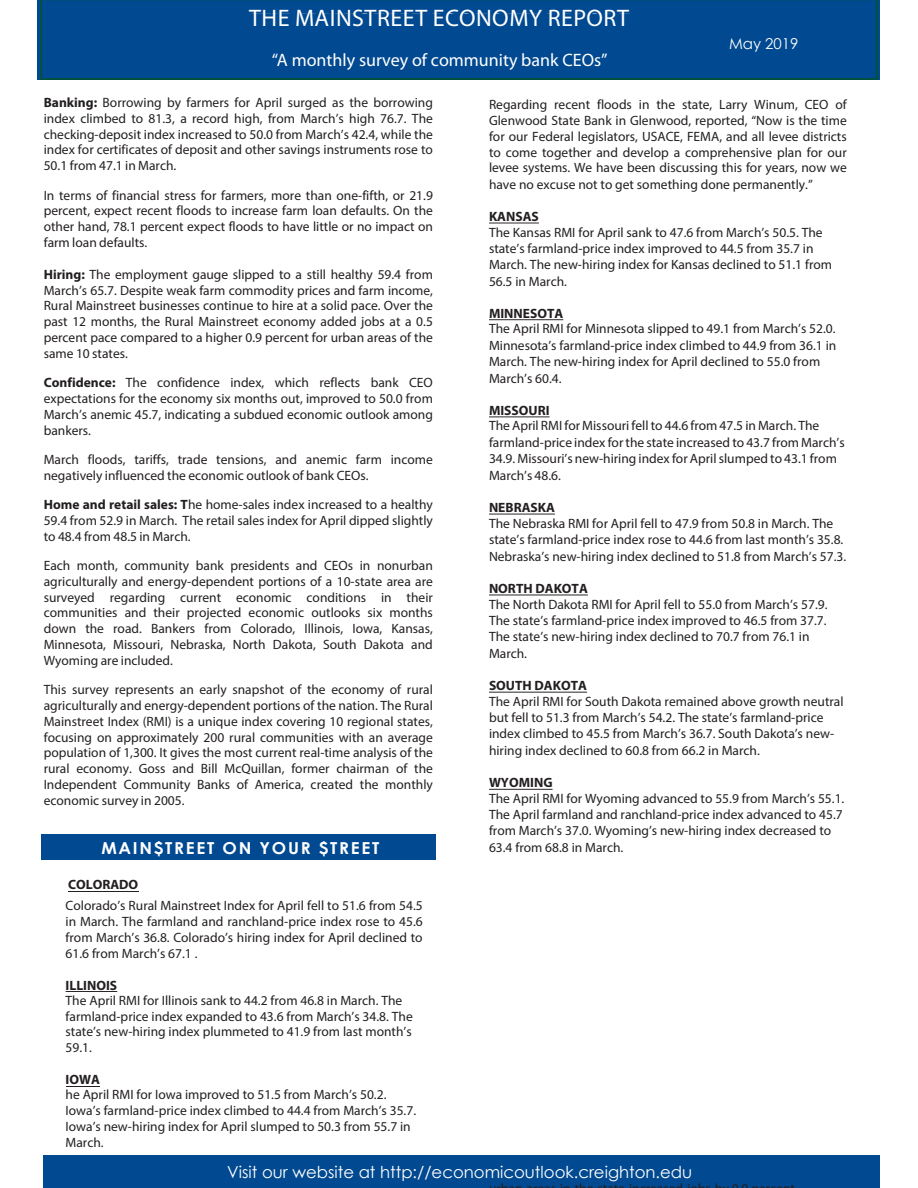
<style>
.page{position:relative;width:918px;height:1188px;background:#fff}
.page>*{position:absolute;margin:0;border:0;box-sizing:border-box;transform-origin:0 0}
.t1{font:24px "Myriad Pro";letter-spacing:.02em;color:#fff}
.t2{font:24px "Impact";letter-spacing:.1em;color:#fff}
.t3{font:18px "Myriad Pro";color:#fff}
.t4{font:16.5px "Century Gothic";color:#fff}
.t5{font:700 16.5px "Century Gothic";letter-spacing:.1em;color:#fff;scale:1.04 1}
.t6{font:15px "Century Gothic";color:#fff}
.Paragraph_Style_1{font:13.5px/15.8px "Myriad Pro";color:#231f20;text-align:justify}
.karan_last_month{font:13.5px/15.6px "Myriad Pro";color:#231f20}
.s1{font-weight:700}
</style>
<div class="page">
<div style="left:43px;top:1155px;width:837px;height:33px;background:#014990"></div>
<div style="left:40px;top:0;width:838px;height:80px;background:#014990"></div>
<div style="left:249px;top:14px;width:393px;height:34px;background:#014990"></div>
<div style="left:41px;top:834px;width:395px;height:26px;background:#014990"></div>
<hr style="left:68px;top:891px;width:70px;height:1px;background:#231f20">
<hr style="left:489px;top:223px;width:50px;height:1px;background:#231f20">
<hr style="left:489px;top:319px;width:74px;height:1px;background:#231f20">
<hr style="left:489px;top:417px;width:61px;height:1px;background:#231f20">
<hr style="left:489px;top:514px;width:66px;height:1px;background:#231f20">
<hr style="left:489px;top:595px;width:99px;height:1px;background:#231f20">
<hr style="left:489px;top:692px;width:98px;height:1px;background:#231f20">
<hr style="left:489px;top:789px;width:64px;height:1px;background:#231f20">
<hr style="left:66px;top:991px;width:51px;height:1px;background:#231f20">
<hr style="left:66px;top:1086px;width:34px;height:1px;background:#231f20">
<h1 class="t1" style="left:249px;top:3px;width:381px">THE MAINSTREET ECONOMY REPORT</h1>
<h1 class="t2" style="left:252px;top:5px;width:380px">THE MAINSTEET ECONOMY REPORT</h1>
<h2 class="t3" style="left:272px;top:49px;width:337px">“A monthly survey of community bank CEOs”</h2>
<p class="t6" style="left:729px;top:33px;width:71px">May 2019</p>
<p class="Paragraph_Style_1" style="left:44px;top:94px;width:391px"><span class="s1">Banking:</span> Borrowing by farmers for April surged as the borrowing index climbed to 81.3, a record high, from March’s high 76.7. The checking-deposit index increased to 50.0 from March’s 42.4, while the index for certificates of deposit and other savings instruments rose to 50.1 from 47.1 in March.</p>
<p class="Paragraph_Style_1" style="left:44px;top:187px;width:391px">In terms of financial stress for farmers, more than one-fifth, or 21.9 percent, expect recent floods to increase farm loan defaults. On the other hand, 78.1 percent expect floods to have little or no impact on farm loan defaults.</p>
<p class="Paragraph_Style_1" style="left:44px;top:266px;width:391px"><span class="s1">Hiring:</span> The employment gauge slipped to a still healthy 59.4 from March’s 65.7. Despite weak farm commodity prices and farm income, Rural Mainstreet businesses continue to hire at a solid pace. Over the past 12 months, the Rural Mainstreet economy added jobs at a 0.5 percent pace compared to a higher 0.9 percent for urban areas of the same 10 states.</p>
<p class="Paragraph_Style_1" style="left:44px;top:374px;width:391px"><span class="s1">Confidence:</span> The confidence index, which reflects bank CEO expectations for the economy six months out, improved to 50.0 from March’s anemic 45.7, indicating a subdued economic outlook among bankers.</p>
<p class="Paragraph_Style_1" style="left:44px;top:451px;width:391px">March floods, tariffs, trade tensions, and anemic farm income negatively influenced the economic outlook of bank CEOs.</p>
<p class="Paragraph_Style_1" style="left:44px;top:496px;width:391px"><span class="s1">Home and retail sales: T</span>he home-sales index increased to a healthy 59.4 from 52.9 in March. The retail sales index for April dipped slightly to 48.4 from 48.5 in March.</p>
<p class="Paragraph_Style_1" style="left:44px;top:557px;width:391px">Each month, community bank presidents and CEOs in nonurban agriculturally and energy-dependent portions of a 10-state area are surveyed regarding current economic conditions in their communities and their projected economic outlooks six months down the road. Bankers from Colorado, Illinois, Iowa, Kansas, Minnesota, Missouri, Nebraska, North Dakota, South Dakota and Wyoming are included.</p>
<p class="Paragraph_Style_1" style="left:44px;top:682px;width:391px">This survey represents an early snapshot of the economy of rural agriculturally and energy-dependent portions of the nation. The Rural Mainstreet Index (RMI) is a unique index covering 10 regional states, focusing on approximately 200 rural communities with an average population of 1,300. It gives the most current real-time analysis of the rural economy. Goss and Bill McQuillan, former chairman of the Independent Community Banks of America, created the monthly economic survey in 2005.</p>
<p class="t5" style="left:101px;top:835px;width:269px">MAIN$TREET ON YOUR $TREET</p>
<p class="karan_last_month" style="left:66px;top:873px;width:359px;line-height:21.6px"><span class="s1">COLORADO<br></span>Colorado’s Rural Mainstreet Index for April fell to 51.6 from 54.5</p>
<p class="karan_last_month" style="left:66px;top:913px;width:359px;text-align:justify">in March. The farmland and ranchland-price index rose to 45.6 from March’s 36.8. Colorado’s hiring index for April declined to 61.6 from March’s 67.1 .</p>
<p class="karan_last_month" style="left:66px;top:977px;width:349px"><span class="s1">ILLINOIS<br></span>The April RMI for Illinois sank to 44.2 from 46.8 in March. The farmland-price index expanded to 43.6 from March’s 34.8. The state’s new-hiring index plummeted to 41.9 from last month’s 59.1.</p>
<p class="karan_last_month" style="left:66px;top:1071px;width:352px"><span class="s1">IOWA<br></span>he April RMI for Iowa improved to 51.5 from March’s 50.2.<br>Iowa’s farmland-price index climbed to 44.4 from March’s 35.7.<br>Iowa’s new-hiring index for April slumped to 50.3 from 55.7 in March.</p>
<p class="Paragraph_Style_1" style="left:489px;top:97px;width:359px">Regarding recent floods in the state, Larry Winum, CEO of Glenwood State Bank in Glenwood, reported, “Now is the time for our Federal legislators, USACE, FEMA, and all levee districts to come together and develop a comprehensive plan for our levee systems. We have been discussing this for years, now we have no excuse not to get something done permanently.”</p>
<p class="Paragraph_Style_1" style="left:489px;top:208px;width:345px;line-height:16.2px;text-align:left"><span class="s1">KANSAS<br></span>The Kansas RMI for April sank to 47.6 from March’s 50.5. The state’s farmland-price index improved to 44.5 from 35.7 in March. The new-hiring index for Kansas declined to 51.1 from 56.5 in March.</p>
<p class="Paragraph_Style_1" style="left:489px;top:305px;width:349px;line-height:16.2px;text-align:left"><span class="s1">MINNESOTA<br></span>The April RMI for Minnesota slipped to 49.1 from March’s 52.0.<br>Minnesota’s farmland-price index climbed to 44.9 from 36.1 in March. The new-hiring index for April declined to 55.0 from March’s 60.4.</p>
<p class="Paragraph_Style_1" style="left:489px;top:402px;width:357px;line-height:16.2px;text-align:left"><span class="s1">MISSOURI<br></span>The April RMI for Missouri fell to 44.6 from 47.5 in March. The farmland-price index for the state increased to 43.7 from March’s 34.9. Missouri’s new-hiring index for April slumped to 43.1 from March’s 48.6.</p>
<p class="Paragraph_Style_1" style="left:489px;top:499px;width:359px;line-height:16.2px;text-align:left"><span class="s1">NEBRASKA<br></span>The Nebraska RMI for April fell to 47.9 from 50.8 in March. The state’s farmland-price index rose to 44.6 from last month’s 35.8.<br>Nebraska’s new-hiring index declined to 51.8 from March’s 57.3.</p>
<p class="Paragraph_Style_1" style="left:489px;top:580px;width:340px;line-height:16.2px;text-align:left"><span class="s1">NORTH DAKOTA<br></span>The North Dakota RMI for April fell to 55.0 from March’s 57.9.<br>The state’s farmland-price index improved to 46.5 from 37.7.<br>The state’s new-hiring index declined to 70.7 from 76.1 in March.</p>
<p class="Paragraph_Style_1" style="left:489px;top:677px;width:356px;line-height:16.2px;text-align:left"><span class="s1">SOUTH DAKOTA<br></span>The April RMI for South Dakota remained above growth neutral but fell to 51.3 from March’s 54.2. The state’s farmland-price index climbed to 45.5 from March’s 36.7. South Dakota’s new&shy;hiring index declined to 60.8 from 66.2 in March.</p>
<p class="Paragraph_Style_1" style="left:489px;top:775px;width:357px;text-align:left"><span class="s1">WYOMING<br></span>The April RMI for Wyoming advanced to 55.9 from March’s 55.1.<br>The April farmland and ranchland-price index advanced to 45.7 from March’s 37.0. Wyoming’s new-hiring index decreased to 63.4 from 68.8 in March.</p>
<p class="t4" style="left:227px;top:1160px;width:467px">Visit our website at http://economicoutlook.creighton.edu</p>
<p class="Paragraph_Style_1" style="left:501px;top:1180px;width:9px">b</p>
<p class="Paragraph_Style_1" style="left:579px;top:1180px;width:9px">h</p>
<p class="Paragraph_Style_1" style="left:676px;top:1180px;width:49px">d bb</p>
</div>
